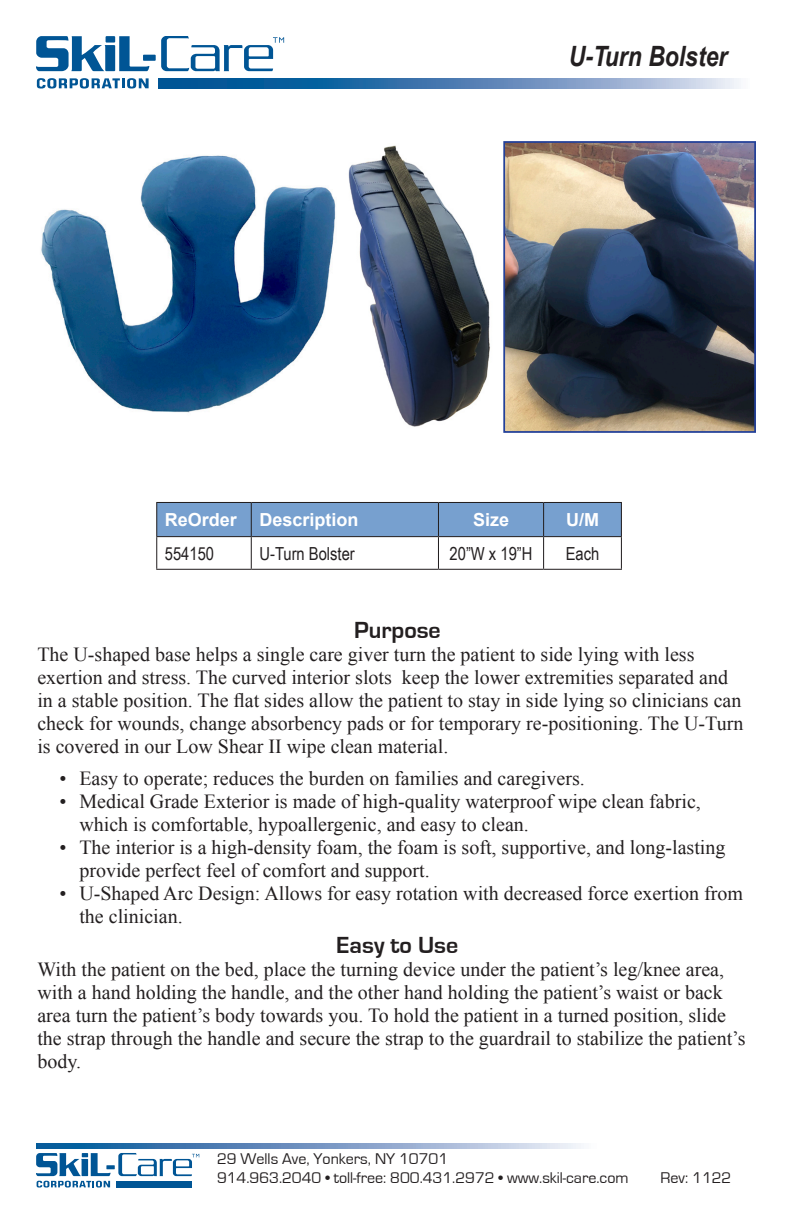
<style>
.page{position:relative;width:792px;height:1224px;background:#fff}
.page>*{position:absolute;margin:0;border:0;box-sizing:border-box;transform-origin:0 0}
.t1{font:italic 700 28px "Arial Narrow";color:#231f20}
.t2{font:700 24px "Eurostile";color:#231f20}
.Subhead{font:20px/23px "Times New Roman";color:#231f20}
.t3{font:18px "Arial Narrow";color:#231f20}
.t4{font:700 18px "Arial";color:#fff}
.t5{font:16px "Eurostile";color:#231f20}
</style>
<div class="page">
<svg style="left:37px;top:78px;width:112px;height:11px"></svg>
<svg style="left:36px;top:36px;width:114px;height:35px"></svg>
<div style="left:143px;top:55px;width:13px;height:6px;background:#005595"></div>
<svg style="left:161px;top:36px;width:123px;height:35px"></svg>
<svg style="left:158px;top:79px;width:583px;height:10px;background:#5487b7"></svg>
<div style="left:157px;top:503px;width:464px;height:33px;background:#77a0cf"></div>
<hr style="left:156px;top:503px;width:1px;height:33px;background:#231f20">
<hr style="left:156px;top:502px;width:95px;height:1px;background:#231f20">
<hr style="left:251px;top:503px;width:1px;height:33px;background:#231f20">
<hr style="left:251px;top:502px;width:187px;height:1px;background:#231f20">
<hr style="left:438px;top:503px;width:1px;height:33px;background:#231f20">
<hr style="left:438px;top:502px;width:106px;height:1px;background:#231f20">
<hr style="left:543px;top:503px;width:1px;height:33px;background:#231f20">
<hr style="left:621px;top:503px;width:1px;height:33px;background:#231f20">
<hr style="left:544px;top:502px;width:78px;height:1px;background:#231f20">
<hr style="left:156px;top:537px;width:1px;height:32px;background:#231f20">
<hr style="left:156px;top:536px;width:95px;height:1px;background:#231f20">
<hr style="left:251px;top:537px;width:1px;height:32px;background:#231f20">
<hr style="left:251px;top:536px;width:187px;height:1px;background:#231f20">
<hr style="left:438px;top:537px;width:1px;height:32px;background:#231f20">
<hr style="left:438px;top:536px;width:106px;height:1px;background:#231f20">
<hr style="left:543px;top:537px;width:1px;height:32px;background:#231f20">
<hr style="left:621px;top:537px;width:1px;height:32px;background:#231f20">
<hr style="left:544px;top:536px;width:78px;height:1px;background:#231f20">
<hr style="left:156px;top:569px;width:95px;height:1px;background:#231f20">
<hr style="left:251px;top:569px;width:187px;height:1px;background:#231f20">
<hr style="left:438px;top:569px;width:106px;height:1px;background:#231f20">
<hr style="left:544px;top:569px;width:78px;height:1px;background:#231f20">
<img style="left:506px;top:144px;width:247px;height:286px">
<div style="left:503px;top:141px;width:253px;height:292px;border:2px solid #244199"></div>
<img style="left:41px;top:155px;width:295px;height:258px">
<img style="left:348px;top:145px;width:142px;height:282px">
<svg style="left:36px;top:1143px;width:545px;height:5px;background:#7299c3"></svg>
<svg style="left:36px;top:1153px;width:163px;height:35px"></svg>
<p class="t1" style="left:569px;top:35px;width:160px">U-Turn Bolster</p>
<p class="t4" style="left:165px;top:508px;width:74px">ReOrder</p>
<p class="t4" style="left:259px;top:508px;width:101px">Description</p>
<p class="t4" style="left:473px;top:508px;width:38px">Size</p>
<p class="t4" style="left:566px;top:508px;width:34px">U/M</p>
<p class="t3" style="left:165px;top:540px;width:51px">554150</p>
<p class="t3" style="left:259px;top:540px;width:97px">U-Turn Bolster</p>
<p class="t3" style="left:450px;top:540px;width:84px">20”W x 19”H</p>
<p class="t3" style="left:566px;top:540px;width:35px">Each</p>
<p class="t2" style="left:354px;top:617px;width:88px">Purpose</p>
<p class="Subhead" style="left:37px;top:643px;width:659px">The U-shaped base helps a single care giver turn the patient to side lying with less</p>
<p class="Subhead" style="left:37px;top:666px;width:707px">exertion and stress. The curved interior slots keep the lower extremities separated and in a stable position. The flat sides allow the patient to stay in side lying so clinicians can check for wounds, change absorbency pads or for temporary re-positioning. The U-Turn is covered in our Low Shear II wipe clean material.</p>
<p class="Subhead" style="left:59px;top:767px;width:527px">• Easy to operate; reduces the burden on families and caregivers.</p>
<p class="Subhead" style="left:59px;top:790px;width:643px">• Medical Grade Exterior is made of high-quality waterproof wipe clean fabric,</p>
<p class="Subhead" style="left:79px;top:813px;width:451px">which is comfortable, hypoallergenic, and easy to clean.</p>
<p class="Subhead" style="left:79px;top:836px;width:648px;text-indent:-20px">• The interior is a high-density foam, the foam is soft, supportive, and long-lasting provide perfect feel of comfort and support.</p>
<p class="Subhead" style="left:59px;top:882px;width:685px">• U-Shaped Arc Design: Allows for easy rotation with decreased force exertion from</p>
<p class="Subhead" style="left:79px;top:905px;width:105px">the clinician.</p>
<p class="t2" style="left:337px;top:932px;width:123px">Easy to Use</p>
<p class="Subhead" style="left:37px;top:958px;width:710px">With the patient on the bed, place the turning device under the patient’s leg/knee area, with a hand holding the handle, and the other hand holding the patient’s waist or back area turn the patient’s body towards you. To hold the patient in a turned position, slide the strap through the handle and secure the strap to the guardrail to stabilize the patient’s body.</p>
<p class="t5" style="left:217px;top:1150px;width:233px">29 Wells Ave, Yonkers, NY 10701</p>
<p class="t5" style="left:217px;top:1169px;width:413px">914.963.2040 • toll-free: 800.431.2972 • www.skil-care.com</p>
<p class="t5" style="left:661px;top:1169px;width:72px">Rev: 1122</p>
</div>
